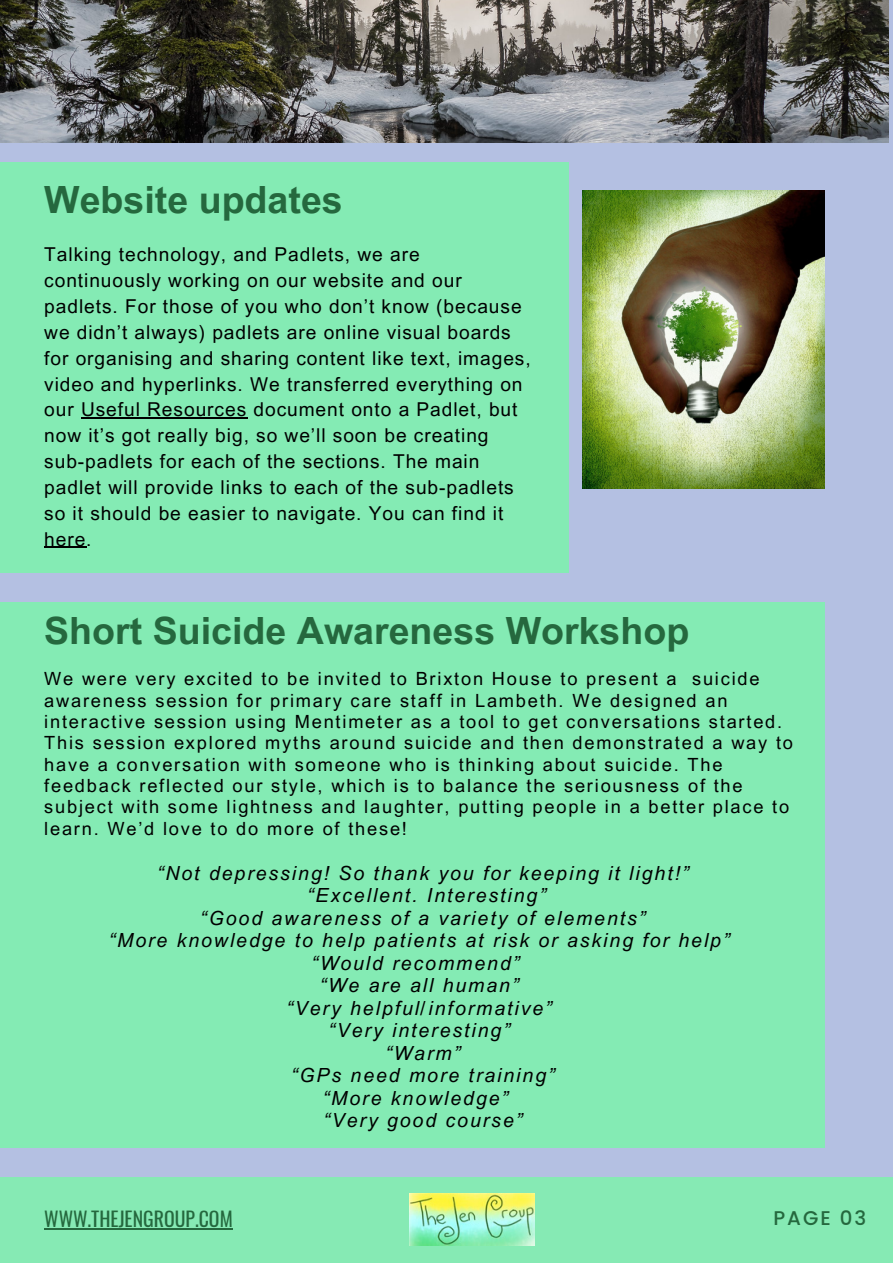
<style>
.page{position:relative;width:893px;height:1264px;background:#fff}
.page>*{position:absolute;margin:0;border:0;box-sizing:border-box;transform-origin:0 0}
.t1{font:700 37.5px "Arial MT Pro";color:#25683e}
.t2{font:19.8px "Oswald";color:#25683e}
.t3{font:500 19.8px "Poppins";letter-spacing:.1em;color:#25683e}
.t4{font:italic 19.5px "Arial MT Pro";letter-spacing:.1em;color:#000}
.t5{font:19.05px/25.8px "Arial MT Pro";letter-spacing:.05em;color:#000}
.t6{font:18.15px/21.3px "Arial MT Pro";letter-spacing:.1em;color:#000}
</style>
<div class="page">
<div style="left:0;top:0;width:892px;height:1262px;background:#b4c0e2"></div>
<div style="left:0;top:162px;width:568px;height:410px;background:#84ebb4"></div>
<div style="left:0;top:1176px;width:892px;height:86px;background:#86eab4"></div>
<hr style="left:44px;top:1228px;width:189px;height:1px;background:#25683e">
<img style="left:409px;top:1193px;width:125px;height:52px">
<img style="left:0;top:0;width:888px;height:142px">
<img style="left:582px;top:191px;width:242px;height:298px">
<hr style="left:81px;top:417px;width:166px;height:2px;background:#000">
<hr style="left:44px;top:547px;width:42px;height:1px;background:#000">
<div style="left:0;top:602px;width:824px;height:545px;background:#84ebb4"></div>
<p class="t1" style="left:44px;top:186px;width:300px">Website updates</p>
<p class="t5" style="left:44px;top:244px;width:488px">Talking technology, and Padlets, we are continuously working on our website and our padlets. For those of you who don’t know (because we didn’t always) padlets are online visual boards for organising and sharing content like text, images, video and hyperlinks. We transferred everything on our Useful Resources document onto a Padlet, but now it’s got really big, so we’ll soon be creating sub-padlets for each of the sections. The main padlet will provide links to each of the sub-padlets so it should be easier to navigate. You can find it here.</p>
<p class="t1" style="left:44px;top:616px;width:646px">Short Suicide Awareness Workshop</p>
<p class="t6" style="left:44px;top:670px;width:750px">We were very excited to be invited to Brixton House to present a suicide awareness session for primary care staff in Lambeth. We designed an interactive session using Mentimeter as a tool to get conversations started.<br>This session explored myths around suicide and then demonstrated a way to have a conversation with someone who is thinking about suicide. The feedback reflected our style, which is to balance the seriousness of the subject with some lightness and laughter, putting people in a better place to learn. We’d love to do more of these!</p>
<p class="t4" style="left:157px;top:865px;width:533px">“Not depressing! So thank you for keeping it light!”</p>
<p class="t4" style="left:307px;top:888px;width:240px">“Excellent. Interesting”</p>
<p class="t4" style="left:200px;top:910px;width:446px">“Good awareness of a variety of elements”</p>
<p class="t4" style="left:109px;top:933px;width:622px">“More knowledge to help patients at risk or asking for help”</p>
<p class="t4" style="left:311px;top:955px;width:209px">“Would recommend”</p>
<p class="t4" style="left:320px;top:978px;width:200px">“We are all human”</p>
<p class="t4" style="left:286px;top:1000px;width:267px">“Very helpful/informative”</p>
<p class="t4" style="left:328px;top:1023px;width:183px">“Very interesting”</p>
<p class="t4" style="left:385px;top:1045px;width:76px">“Warm”</p>
<p class="t4" style="left:291px;top:1068px;width:265px">“GPs need more training”</p>
<p class="t4" style="left:323px;top:1090px;width:187px">“More knowledge”</p>
<p class="t4" style="left:323px;top:1113px;width:200px">“Very good course”</p>
<p class="t2" style="left:44px;top:1203px;width:190px">WWW.THEJENGROUP.COM</p>
<p class="t3" style="left:773px;top:1204px;width:94px">PAGE 03</p>
</div>
